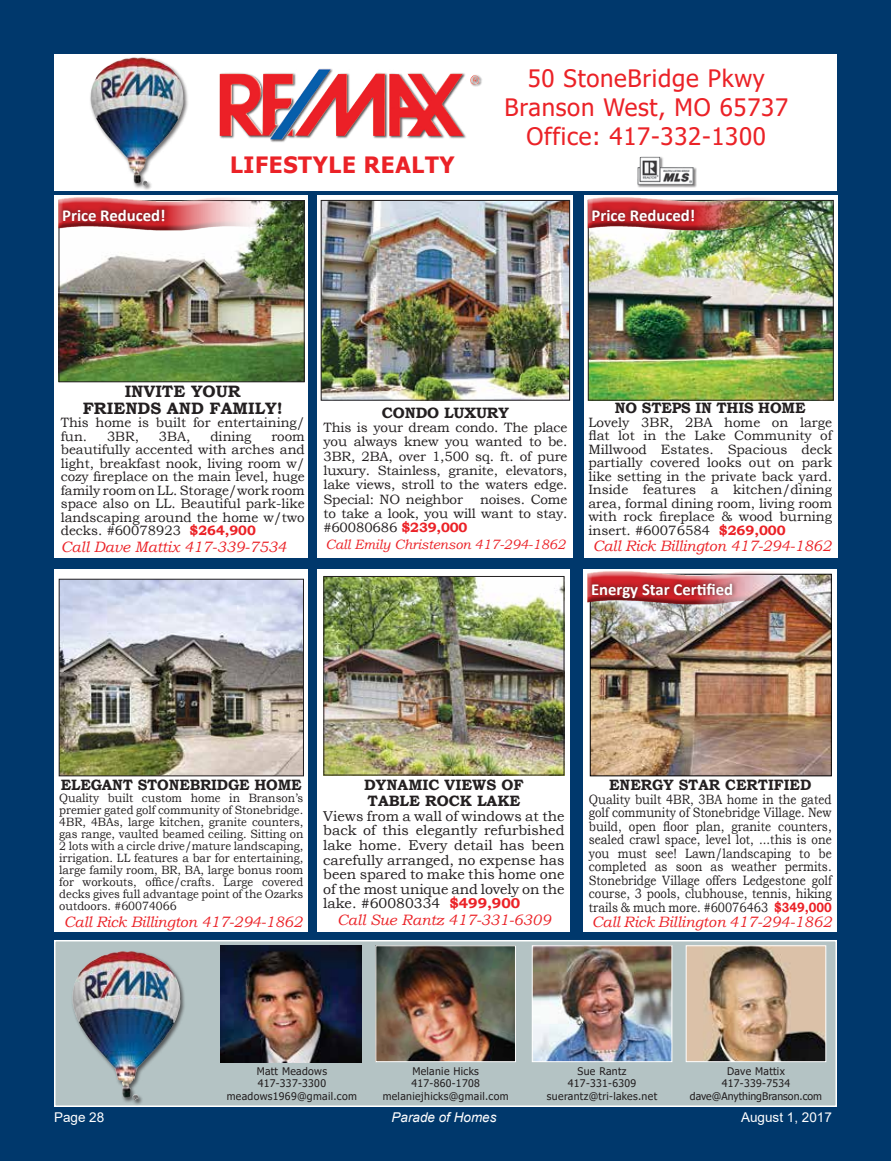
<style>
.page{position:relative;width:891px;height:1161px;background:#00386c}
.page>*{position:absolute;margin:0;border:0;box-sizing:border-box;transform-origin:0 0}
.t1{font:24px/28.8px "Tahoma";letter-spacing:.03em;color:#eb2227;text-align:center}
.t2{font:700 22.5px "Tahoma";letter-spacing:.03em;color:#eb2227}
.t3{font:700 16.8px "Calibri";color:#fff}
.t4{font:700 16.5px/16.5px "Bookman Old Style";color:#231f20}
.t5{font:italic 15px "Bookman Old Style";color:#eb2227}
.t6{font:700 15px "Bookman Old Style";letter-spacing:-.01em;color:#231f20}
.t7{font:700 15px/16.5px "Bookman Old Style";color:#231f20}
.t8{font:14.25px/14.5px "Bookman Old Style";letter-spacing:-.01em;color:#231f20;text-align:justify}
.t9{font:13.5px/13.5px "Bookman Old Style";color:#231f20;text-align:justify}
.t10{font:13.5px/13.5px "Bookman Old Style";color:#231f20;text-align:justify;scale:.86 1}
.t11{font:italic 13.5px "Bookman Old Style";letter-spacing:-.01em;color:#eb2227}
.t12{font:13.5px "Arial";color:#fff}
.t13{font:italic 13.5px "Arial";color:#fff}
.t14{font:12px/12px "Bookman Old Style";color:#231f20;text-align:justify;scale:.93 1}
.t15{font:10.5px/12.6px "Tahoma";letter-spacing:.03em;color:#231f20;text-align:center}
.t16{font:10.5px/12.6px "Tahoma";color:#231f20;text-align:center}
.s1{font-weight:700;color:#eb2227}
</style>
<div class="page">
<div style="left:54px;top:54px;width:783px;height:136px;background:#fff"></div>
<div style="left:637px;top:156px;width:60px;height:32px;background:#231f20;opacity:.55"></div>
<img style="left:637px;top:157px;width:57px;height:28px">
<div style="left:219px;top:69px;width:264px;height:74px;background:#231f20;opacity:.75"></div>
<img style="left:220px;top:69px;width:259px;height:70px">
<div style="left:89px;top:56px;width:100px;height:135px;background:#231f20;opacity:.65"></div>
<img style="left:102px;top:58px;width:40px;height:13px">
<div style="left:54px;top:940px;width:783px;height:167px;background:#b4c3c4;border:2px solid #fff"></div>
<div style="left:71px;top:950px;width:115px;height:156px;background:#231f20;opacity:.65"></div>
<img style="left:85px;top:951px;width:47px;height:16px">
<img style="left:534px;top:947px;width:136px;height:113px">
<div style="left:532px;top:945px;width:140px;height:117px;border:1px solid #fff"></div>
<img style="left:688px;top:947px;width:136px;height:113px">
<div style="left:686px;top:945px;width:140px;height:117px;border:1px solid #fff"></div>
<img style="left:377px;top:947px;width:137px;height:113px">
<div style="left:375px;top:945px;width:141px;height:117px;border:1px solid #fff"></div>
<img style="left:221px;top:945px;width:140px;height:117px">
<div style="left:54px;top:196px;width:254px;height:362px;background:#fff"></div>
<div style="left:584px;top:196px;width:253px;height:362px;background:#fff"></div>
<div style="left:54px;top:569px;width:254px;height:363px;background:#fff"></div>
<div style="left:583px;top:569px;width:253px;height:363px;background:#fff"></div>
<div style="left:318px;top:569px;width:252px;height:363px;background:#fff"></div>
<img style="left:592px;top:576px;width:238px;height:198px">
<div style="left:590px;top:574px;width:242px;height:202px;border:1px solid #000002"></div>
<img style="left:61px;top:581px;width:241px;height:193px">
<div style="left:59px;top:579px;width:245px;height:197px;border:1px solid #231f20"></div>
<div style="left:318px;top:196px;width:255px;height:362px;background:#fff"></div>
<img style="left:590px;top:202px;width:242px;height:197px">
<div style="left:588px;top:200px;width:246px;height:201px;border:1px solid #231f20"></div>
<img style="left:323px;top:202px;width:245px;height:197px">
<div style="left:321px;top:200px;width:249px;height:201px;border:1px solid #231f20"></div>
<img style="left:325px;top:578px;width:237px;height:195px">
<div style="left:323px;top:576px;width:241px;height:199px;border:1px solid #231f20"></div>
<img style="left:60px;top:202px;width:243px;height:178px">
<div style="left:58px;top:200px;width:247px;height:182px;border:1px solid #231f20"></div>
<img style="left:589px;top:609px;width:214px;height:2px">
<div style="left:582px;top:567px;width:223px;height:38px;background:#fff;opacity:.75"></div>
<div style="left:583px;top:573px;width:222px;height:36px;background:#231f20;opacity:.5"></div>
<div style="left:587px;top:578px;width:150px;height:24px;background:#231f20;opacity:.75"></div>
<img style="left:58px;top:235px;width:216px;height:2px">
<div style="left:53px;top:193px;width:223px;height:38px;background:#fff;opacity:.75"></div>
<div style="left:54px;top:199px;width:222px;height:36px;background:#231f20;opacity:.5"></div>
<div style="left:58px;top:204px;width:111px;height:21px;background:#231f20;opacity:.75"></div>
<img style="left:587px;top:235px;width:217px;height:2px">
<div style="left:583px;top:193px;width:222px;height:38px;background:#fff;opacity:.75"></div>
<div style="left:584px;top:199px;width:221px;height:36px;background:#231f20;opacity:.5"></div>
<div style="left:588px;top:204px;width:111px;height:21px;background:#231f20;opacity:.75"></div>
<h2 class="t2" style="left:230px;top:149px;width:226px">LIFESTYLE REALTY</h2>
<h1 class="t1" style="left:505px;top:65px;width:285px">50 StoneBridge Pkwy<br>Branson West, MO 65737<br>Office: 417-332-1300</h1>
<p class="t3" style="left:62px;top:203px;width:105px">Price Reduced!</p>
<p class="t3" style="left:592px;top:203px;width:105px">Price Reduced!</p>
<p class="t4" style="left:83px;top:383px;width:159px;text-indent:42px">INVITE YOUR<br>FRI ENDS AND FAMILY</p>
<p class="t4" style="left:277px;top:400px;width:7px">!</p>
<p class="t9" style="left:61px;top:416px;width:246px">This home is built for entertaining/ fun.</p>
<p class="t9" style="left:107px;top:430px;width:34px">3BR,</p>
<p class="t9" style="left:159px;top:430px;width:33px">3BA,</p>
<p class="t9" style="left:210px;top:430px;width:43px">dining</p>
<p class="t9" style="left:61px;top:430px;width:246px;text-indent:211px">room beautifully accented with arches and light, breakfast nook, living room w/ cozy fireplace on the main level, huge family room on LL. Storage/work room space also on LL. Beautiful park-like landscaping around the home w/two decks. #60078923 <span class="s1">$264,900</span></p>
<p class="t5" style="left:61px;top:537px;width:227px">Call Dave Mattix 417-339-7534</p>
<p class="t6" style="left:382px;top:402px;width:13px">CONDO</p>
<p class="t6" style="left:444px;top:402px;width:55px">LUXURY</p>
<p class="t9" style="left:323px;top:421px;width:246px;line-height:14.2px">This is your dream condo. The place you always knew you wanted to be.<br>3BR, 2BA, over 1,500 sq. ft. of pure luxury. Stainless, granite, elevators, lake views, stroll to the waters edge.<br>Special: NO neighbor</p>
<p class="t9" style="left:323px;top:492px;width:246px;line-height:14.2px;text-indent:157px">noises. Come to take a look, you will want to stay. #60080686 <span class="s1">$239,000</span></p>
<p class="t11" style="left:325px;top:535px;width:242px">Call Emily Christenson 417-294-1862</p>
<p class="t6" style="left:615px;top:397px;width:157px">NO STEPS IN THIS HOM</p>
<p class="t6" style="left:795px;top:397px;width:12px">E</p>
<p class="t9" style="left:588px;top:415px;width:245px">Lovely 3BR, 2BA home on large flat lot in the Lake Community of Millwood Estates. Spacious deck partially covered looks out on park like setting in the private back yard.<br>Inside features a kitchen/dining area, formal dining room, living room with rock fireplace &amp; wood burning insert. #60076584 <span class="s1">$269,000</span></p>
<p class="t5" style="left:593px;top:536px;width:240px">Call Rick Billington 417-294-1862</p>
<p class="t3" style="left:591px;top:577px;width:144px">Energy Star Certified</p>
<p class="t6" style="left:61px;top:774px;width:242px">ELEGANT STONEBRIDGE HOME</p>
<p class="t14" style="left:59px;top:792px;width:264px">Quality built custom home in Branson’s premier gated golf community of Stonebridge.<br>4BR, 4BAs, large kitchen, granite counters, gas range, vaulted beamed ceiling. Sitting on 2 lots with a circle drive/mature landscaping, irrigation. LL features a bar for entertaining, large family room, BR, BA, large bonus room for workouts, office/crafts. Large covered decks gives full advantage point of the Ozarks outdoors. #60074066</p>
<p class="t5" style="left:64px;top:911px;width:240px">Call Rick Billington 417-294-1862</p>
<p class="t7" style="left:364px;top:776px;width:161px">DYNAMIC VIEWS OF<br>TABLE ROCK LAKE</p>
<p class="t8" style="left:323px;top:809px;width:243px">Views from a wall of windows at the back of this elegantly refurbished lake home. Every detail has been carefully arranged, no expense has been spared to make this home one of the most unique and lovely on the lake. #60080334 <span class="s1">$499,900</span></p>
<p class="t5" style="left:337px;top:910px;width:215px">Call Sue Rantz 417-331-6309</p>
<p class="t6" style="left:609px;top:774px;width:204px">ENERGY STAR CERTIFIED</p>
<p class="t10" style="left:589px;top:792px;width:284px">Quality built 4BR, 3BA home in the gated golf community of Stonebridge Village. New build, open floor plan, granite counters, sealed crawl space, level lot, ...this is one you must see! Lawn/landscaping to be completed as soon as weather permits.<br>Stonebridge Village offers Ledgestone golf course, 3 pools, clubhouse, tennis, hiking trails &amp; much more. #60076463 <span class="s1">$349,000</span></p>
<p class="t5" style="left:592px;top:911px;width:242px">Call Rick Billington 417-294-1862</p>
<p class="t15" style="left:227px;top:1065px;width:132px">Matt Meadows<br>417-337-3300 meadows1969@gmail.com</p>
<p class="t15" style="left:383px;top:1065px;width:127px">Melanie Hicks<br>417-860-1708 melaniejhicks@gmail.com</p>
<p class="t15" style="left:547px;top:1065px;width:112px">Sue Rantz<br>417-331-6309 suerantz@tri-lakes.net</p>
<p class="t16" style="left:690px;top:1065px;width:134px">Dave Mattix<br>417-339-7534 dave@AnythingBranson.com</p>
<p class="t12" style="left:54px;top:1108px;width:52px">Page 28</p>
<p class="t13" style="left:392px;top:1109px;width:107px">Parade of Homes</p>
<p class="t12" style="left:741px;top:1108px;width:92px">August 1, 2017</p>
</div>
